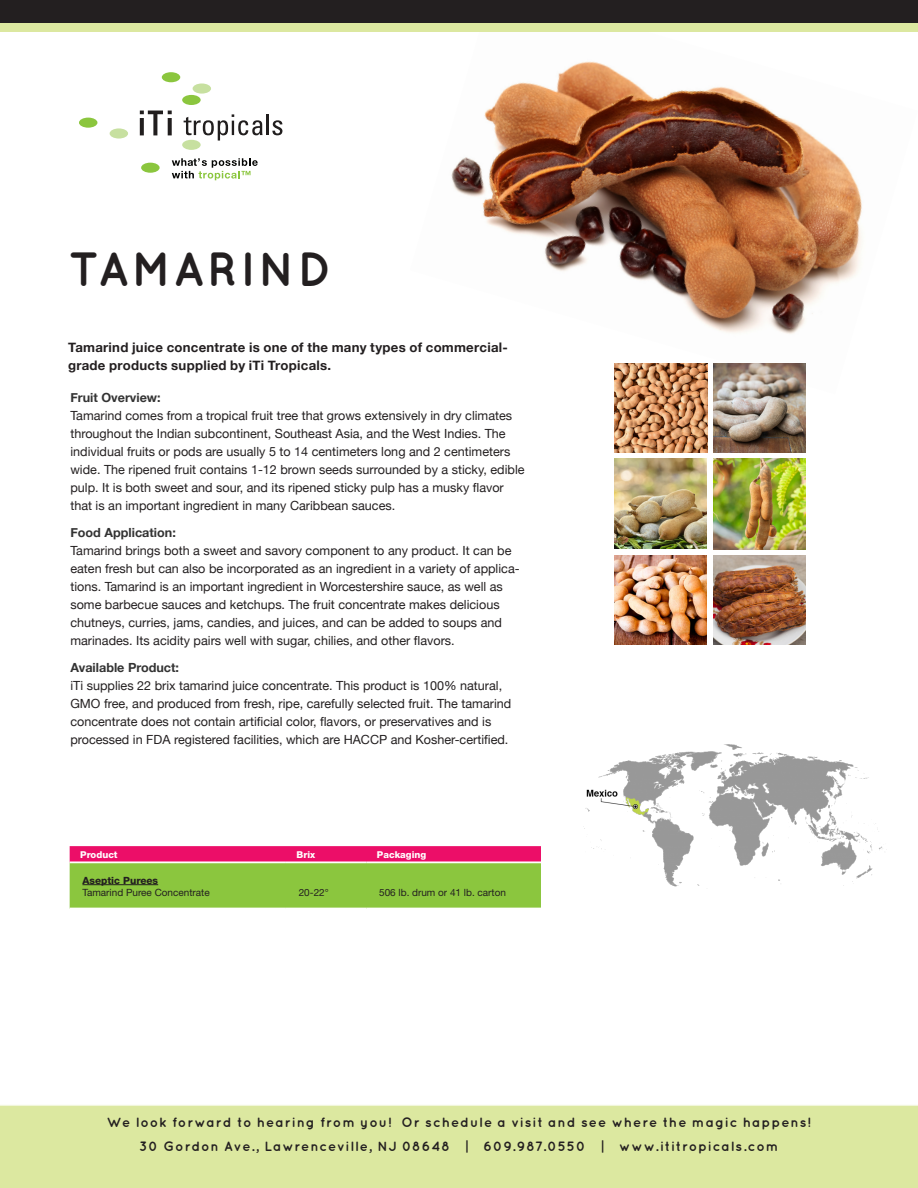
<style>
.page{position:relative;width:918px;height:1188px;background:#fff}
.page>*{position:absolute;margin:0;border:0;box-sizing:border-box;transform-origin:0 0}
.t1{font:700 48px "Quicksand";letter-spacing:.055em;color:#231f20}
.t2{font:700 13.5px/24px "Quicksand";letter-spacing:.07em;color:#231f20;text-align:center}
.Body{font:700 13.2px/18px "Helvetica Neue";letter-spacing:.02em;color:#231f20}
.Normal__Web{font:12.6px/18px "Helvetica Neue";color:#231f20}
.t3{font:9.9px "Helvetica Neue";color:#231f20}
.t4{font:800 9.9px "Helvetica Neue";color:#231f20}
.t5{font:800 9.45px "Helvetica Neue LT Std";color:#fff}
.s1{font-weight:700;color:#333}
</style>
<div class="page">
<div style="left:0;top:1105px;width:918px;height:83px;background:#dce8a0"></div>
<svg style="left:184px;top:114px;width:79px;height:27px"></svg>
<hr style="left:267px;top:114px;width:2px;height:21px;background:#211e1e">
<svg style="left:272px;top:120px;width:10px;height:15px"></svg>
<svg style="left:140px;top:111px;width:32px;height:24px"></svg>
<div style="left:162px;top:72px;width:18px;height:10px;background:#8bc63e;border-radius:50%"></div>
<div style="left:193px;top:83px;width:18px;height:11px;background:#c7e0a0;border-radius:50%"></div>
<div style="left:182px;top:95px;width:19px;height:10px;background:#8bc63e;border-radius:50%"></div>
<div style="left:79px;top:118px;width:18px;height:10px;background:#8bc63e;border-radius:50%"></div>
<div style="left:110px;top:128px;width:18px;height:11px;background:#c7e0a0;border-radius:50%"></div>
<div style="left:182px;top:140px;width:19px;height:10px;background:#c7e0a0;border-radius:50%"></div>
<div style="left:141px;top:163px;width:19px;height:10px;background:#8bc63e;border-radius:50%"></div>
<svg style="left:172px;top:158px;width:86px;height:22px"></svg>
<img style="left:451px;top:61px;width:411px;height:333px">
<svg style="left:70px;top:846px;width:471px;height:62px;background:#a4984a"></svg>
<hr style="left:70px;top:861px;width:216px;height:2px;background:#fff">
<hr style="left:286px;top:861px;width:80px;height:2px;background:#fff">
<hr style="left:366px;top:861px;width:175px;height:2px;background:#fff">
<hr style="left:82px;top:884px;width:76px;height:1px;background:#231f20">
<img style="left:713px;top:459px;width:92px;height:90px">
<img style="left:615px;top:363px;width:92px;height:89px">
<img style="left:614px;top:459px;width:92px;height:89px">
<img style="left:713px;top:363px;width:92px;height:89px">
<img style="left:614px;top:556px;width:92px;height:89px">
<img style="left:713px;top:556px;width:92px;height:89px">
<img style="left:583px;top:745px;width:300px;height:142px">
<div style="left:0;top:0;width:918px;height:26px;background:#231f20"></div>
<div style="left:0;top:24px;width:918px;height:8px;background:#dce8a0"></div>
<p class="t1" style="left:69px;top:240px;width:265px">TAMARIND</p>
<p class="Body" style="left:68px;top:339px;width:441px">Tamarind juice concentrate is one of the many types of commercial&shy;grade products supplied by iTi Tropicals.</p>
<p class="Normal__Web" style="left:70px;top:389px;width:456px"><span class="s1">Fruit Overview:<br></span>Tamarind comes from a tropical fruit tree that grows extensively in dry climates throughout the Indian subcontinent, Southeast Asia, and the West Indies. The individual fruits or pods are usually 5 to 14 centimeters long and 2 centimeters wide. The ripened fruit contains 1-12 brown seeds surrounded by a sticky, edible pulp. It is both sweet and sour, and its ripened sticky pulp has a musky flavor that is an important ingredient in many Caribbean sauces.</p>
<p class="Normal__Web" style="left:70px;top:524px;width:451px"><span class="s1">Food Application:<br></span>Tamarind brings both a sweet and savory component to any product. It can be eaten fresh but can also be incorporated as an ingredient in a variety of applica&shy;tions. Tamarind is an important ingredient in Worcestershire sauce, as well as some barbecue sauces and ketchups. The fruit concentrate makes delicious chutneys, curries, jams, candies, and juices, and can be added to soups and marinades. Its acidity pairs well with sugar, chilies, and other flavors.</p>
<p class="Normal__Web" style="left:70px;top:659px;width:442px"><span class="s1">Available Product:<br></span>iTi supplies 22 brix tamarind juice concentrate. This product is 100% natural, GMO free, and produced from fresh, ripe, carefully selected fruit. The tamarind concentrate does not contain artificial color, flavors, or preservatives and is processed in FDA registered facilities, which are HACCP and Kosher-certified.</p>
<p class="t5" style="left:80px;top:849px;width:39px">Product</p>
<p class="t5" style="left:297px;top:849px;width:20px">Brix</p>
<p class="t5" style="left:377px;top:849px;width:51px">Packaging</p>
<p class="t4" style="left:82px;top:874px;width:77px">Aseptic Purees</p>
<p class="t3" style="left:82px;top:886px;width:129px">Tamarind Puree Concentrate</p>
<p class="t3" style="left:299px;top:886px;width:32px">20-22°</p>
<p class="t3" style="left:379px;top:886px;width:128px">506 lb. drum or 41 lb. carton</p>
<p class="t2" style="left:107px;top:1110px;width:705px">We look forward to hearing from you! Or schedule a visit and see where the magic happens!<br>30 Gordon Ave., Lawrenceville, NJ 08648 | 609.987.0550 | www.ititropicals.com</p>
</div>
